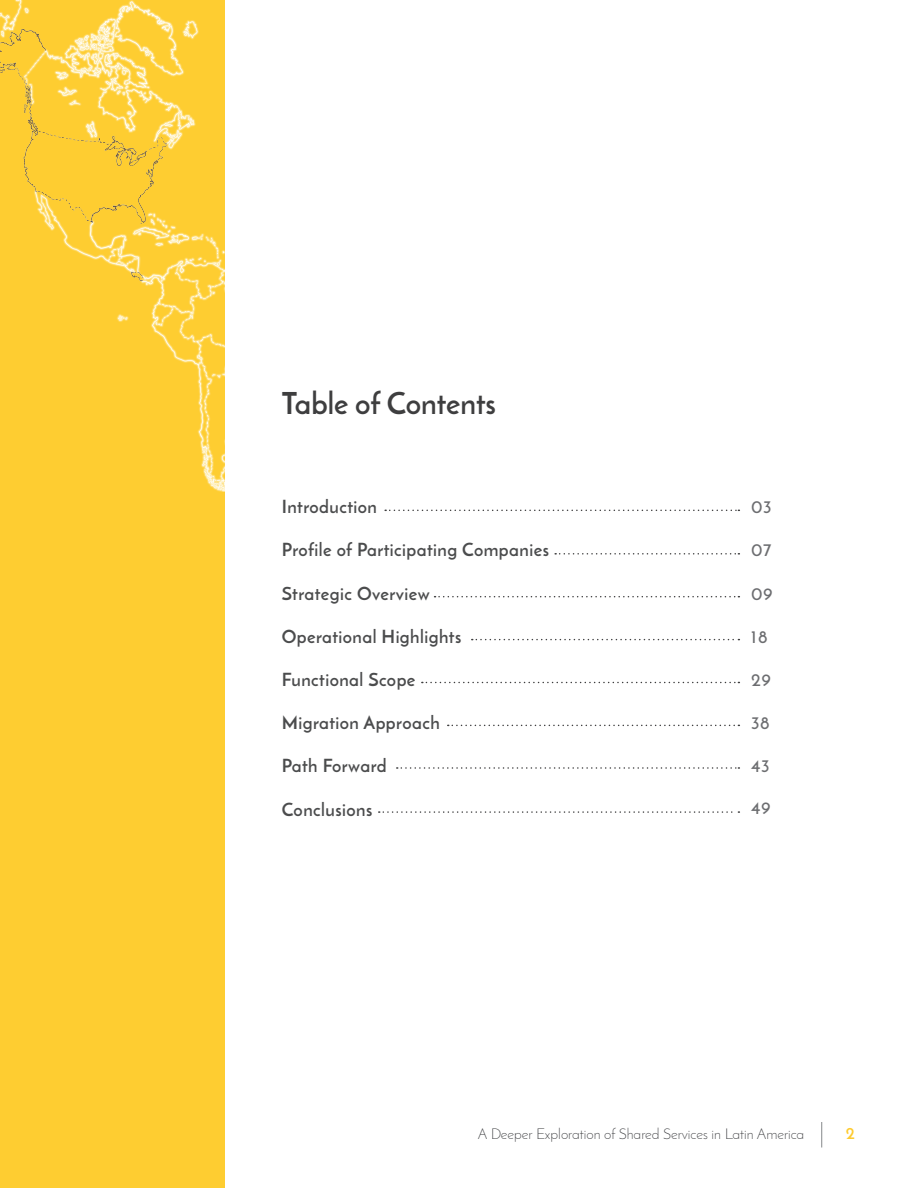
<style>
.page{position:relative;width:918px;height:1188px;background:#fff}
.page>*{position:absolute;margin:0;border:0;box-sizing:border-box;transform-origin:0 0}
.t1{font:700 30px "Josefin Sans";color:#3e3e3f}
.t2{font:700 18px "Josefin Sans";letter-spacing:.025em;color:#4b4c4d}
.t3{font:600 18px "Josefin Sans";letter-spacing:.025em;color:#6c6d70}
.t4{font:700 16.5px "Josefin Sans";color:#fecb2f}
.t5{font:300 15px "Josefin Sans";color:#3c3d40}
</style>
<div class="page">
<svg style="left:821px;top:1122px;width:1px;height:26px"></svg>
<div style="left:0;top:0;width:225px;height:1188px;background:#fecd31"></div>
<svg style="left:385px;top:510px;width:354px;height:1px"></svg>
<svg style="left:555px;top:553px;width:184px;height:2px"></svg>
<svg style="left:435px;top:596px;width:304px;height:1px"></svg>
<svg style="left:472px;top:639px;width:267px;height:1px"></svg>
<svg style="left:422px;top:682px;width:317px;height:1px"></svg>
<svg style="left:448px;top:725px;width:291px;height:1px"></svg>
<svg style="left:397px;top:767px;width:342px;height:2px"></svg>
<svg style="left:379px;top:811px;width:360px;height:2px"></svg>
<img style="left:0;top:0;width:225px;height:492px">
<h1 class="t1" style="left:281px;top:384px;width:216px">Table of Contents</h1>
<p class="t2" style="left:282px;top:496px;width:97px">Introduction</p>
<p class="t2" style="left:282px;top:539px;width:269px">Profile of Participating Companies</p>
<p class="t2" style="left:282px;top:582px;width:149px">Strategic Overview</p>
<p class="t2" style="left:282px;top:625px;width:181px">Operational Highlights</p>
<p class="t2" style="left:282px;top:668px;width:135px">Functional Scope</p>
<p class="t2" style="left:282px;top:712px;width:160px">Migration Approach</p>
<p class="t2" style="left:282px;top:755px;width:106px">Path Forward</p>
<p class="t2" style="left:282px;top:798px;width:92px">Conclusions</p>
<p class="t3" style="left:751px;top:496px;width:22px">03</p>
<p class="t3" style="left:751px;top:539px;width:22px">07</p>
<p class="t3" style="left:751px;top:582px;width:23px">09</p>
<p class="t3" style="left:751px;top:625px;width:18px">18</p>
<p class="t3" style="left:751px;top:668px;width:21px">29</p>
<p class="t3" style="left:751px;top:712px;width:20px">38</p>
<p class="t3" style="left:751px;top:755px;width:20px">43</p>
<p class="t3" style="left:751px;top:797px;width:21px">49</p>
<p class="t5" style="left:478px;top:1125px;width:328px">A Deeper Exploration of Shared Services in Latin America</p>
<p class="t4" style="left:846px;top:1123px;width:11px">2</p>
</div>
